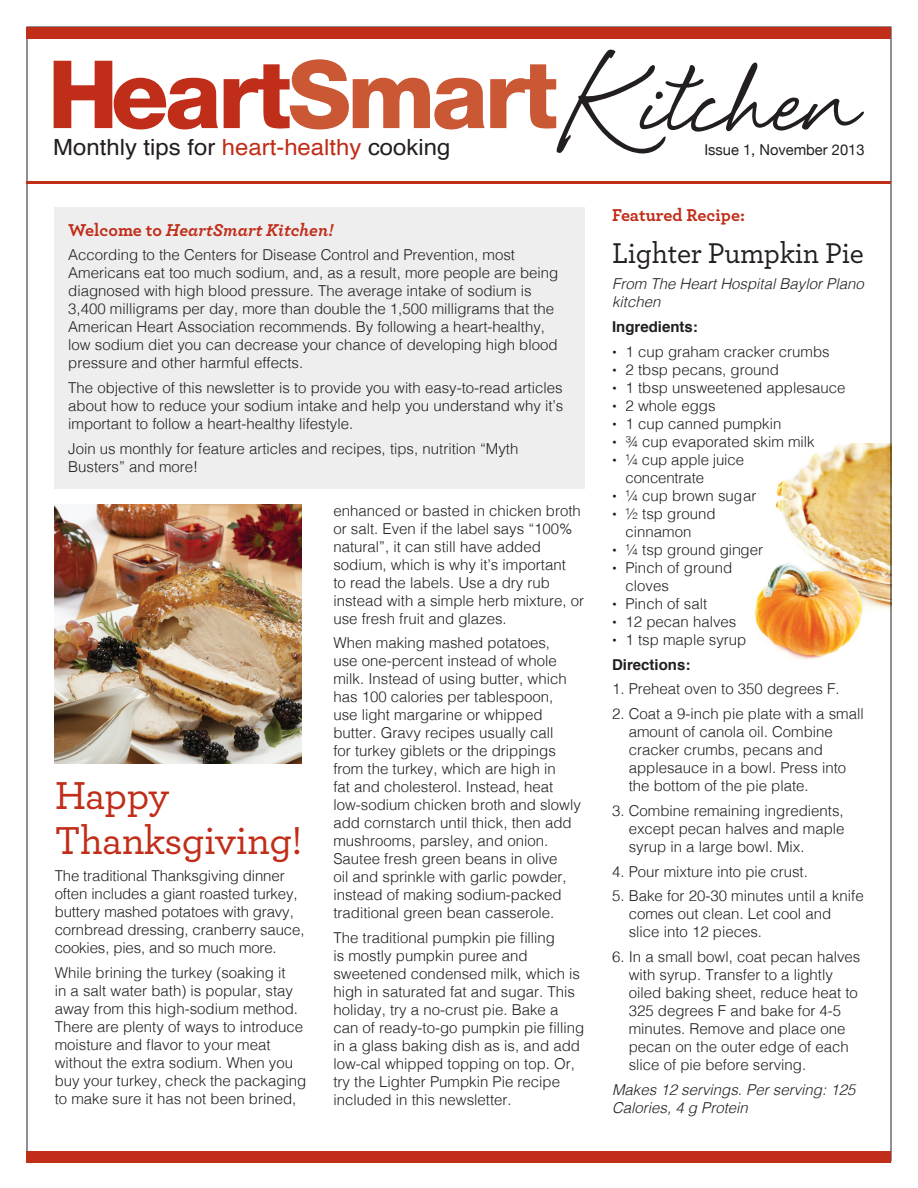
<style>
.page{position:relative;width:918px;height:1188px;background:#fff}
.page>*{position:absolute;margin:0;border:0;box-sizing:border-box;transform-origin:0 0}
.t1{font:181.5px "Eye Catching Pro";color:#231f20}
.t2{font:800 94.35px "Helvetica Neue";letter-spacing:-.04em;color:#c02d19}
.t3{font:500 40.8px/45px "Archer";letter-spacing:-.02em;color:#c02d19}
.t4{font:500 30px "Archer";letter-spacing:-.01em;color:#231f20}
.t5{font:22.35px "Helvetica";color:#231f20;scale:1.07 1}
.t6{font:italic 700 18px "Archer";color:#c02d19}
.t7{font:700 18px "Archer";color:#c02d19}
.t8{font:300 15px/18px "Helvetica";color:#231f20}
.t9{font:italic 300 15px/18px "Helvetica";color:#231f20}
.t10{font:15px "Helvetica Neue";color:#231f20}
.t11{font:700 15px "Helvetica";color:#231f20}
.s1{font-family:"Helvetica Neue";font-weight:800;font-size:94.35px;color:#cb5835}
.s2{font-size:204px}
.s3{color:#cb5835}
.s4{color:#c02d19}
.s5{font-style:normal}
.s6{font-weight:400;font-size:13.5px}
.s7{font-weight:700}
</style>
<div class="page">
<div style="left:27px;top:27px;width:864px;height:12px;background:#c02d19"></div>
<div style="left:27px;top:1151px;width:864px;height:12px;background:#c02d19"></div>
<hr style="left:27px;top:182px;width:864px;height:2px;background:#c02d19">
<div style="left:55px;top:208px;width:530px;height:281px;background:#eeeeef"></div>
<img style="left:55px;top:505px;width:247px;height:258px">
<img style="left:754px;top:443px;width:137px;height:224px">
<h1 class="t1" style="left:521px;top:28px;width:337px"><span class="s1">t</span><span class="s2">K</span>itchen</h1>
<h2 class="t2" style="left:48px;top:38px;width:479px">Heart<span class="s3">Smar</span></h2>
<h3 class="t5" style="left:53px;top:130px;width:373px">Monthly tips for <span class="s4">heart-healthy</span> cooking</h3>
<p class="t10" style="left:704px;top:139px;width:162px">Issue 1, November 2013</p>
<p class="t6" style="left:68px;top:215px;width:267px"><span class="s5">Welcome to</span> HeartSmart Kitchen!</p>
<p class="t8" style="left:68px;top:245px;width:492px">According to the Centers for Disease Control and Prevention, most Americans eat too much sodium, and, as a result, more people are being diagnosed with high blood pressure. The average intake of sodium is 3,400 milligrams per day, more than double the 1,500 milligrams that the American Heart Association recommends. By following a heart-healthy, low sodium diet you can decrease your chance of developing high blood pressure and other harmful effects.</p>
<p class="t8" style="left:68px;top:378px;width:497px;text-align:justify">The objective of this newsletter is to provide you with easy-to-read articles about how to reduce your sodium intake and help you understand why it’s important to follow a heart-healthy lifestyle.</p>
<p class="t8" style="left:68px;top:438px;width:452px">Join us monthly for feature articles and recipes, tips, nutrition “Myth<br>Busters” and more!</p>
<h3 class="t3" style="left:55px;top:771px;width:249px">Happy<br>Thanksgiving!</h3>
<p class="t8" style="left:55px;top:866px;width:251px">The traditional Thanksgiving dinner often includes a giant roasted turkey, buttery mashed potatoes with gravy, cornbread dressing, cranberry sauce, cookies, pies, and so much more.</p>
<p class="t8" style="left:55px;top:962px;width:253px">While brining the turkey (soaking it<br>in a salt water bath) is popular, stay away from this high-sodium method.<br>There are plenty of ways to introduce moisture and flavor to your meat without the extra sodium. When you buy your turkey, check the packaging to make sure it has not been brined,</p>
<p class="t8" style="left:333px;top:500px;width:252px">enhanced or basted in chicken broth or salt. Even if the label says “100% natural”, it can still have added sodium, which is why it’s important<br>to read the labels. Use a dry rub instead with a simple herb mixture, or use fresh fruit and glazes.</p>
<p class="t8" style="left:333px;top:633px;width:249px">When making mashed potatoes,<br>use one-percent instead of whole milk. Instead of using butter, which has 100 calories per tablespoon, use light margarine or whipped butter. Gravy recipes usually call<br>for turkey giblets or the drippings from the turkey, which are high in<br>fat and cholesterol. Instead, heat low-sodium chicken broth and slowly add cornstarch until thick, then add mushrooms, parsley, and onion.<br>Sautee fresh green beans in olive<br>oil and sprinkle with garlic powder, instead of making sodium-packed traditional green bean casserole.</p>
<p class="t8" style="left:333px;top:928px;width:252px">The traditional pumpkin pie filling<br>is mostly pumpkin puree and sweetened condensed milk, which is high in saturated fat and sugar. This holiday, try a no-crust pie. Bake a can of ready-to-go pumpkin pie filling in a glass baking dish as is, and add low-cal whipped topping on top. Or, try the Lighter Pumpkin Pie recipe included in this newsletter.</p>
<p class="t7" style="left:612px;top:201px;width:134px">Featured Recipe:</p>
<h3 class="t4" style="left:612px;top:231px;width:254px">Lighter Pumpkin Pie</h3>
<p class="t9" style="left:612px;top:274px;width:253px">From The Heart Hospital Baylor Plano kitchen</p>
<p class="t11" style="left:612px;top:315px;width:87px">Ingredients:</p>
<p class="t8" style="left:612px;top:341px;width:219px"><span class="s6">•</span> 1 cup graham cracker crumbs</p>
<p class="t8" style="left:612px;top:359px;width:168px"><span class="s6">•</span> 2 tbsp pecans, ground</p>
<p class="t8" style="left:612px;top:377px;width:235px"><span class="s6">•</span> 1 tbsp unsweetened applesauce</p>
<p class="t8" style="left:612px;top:395px;width:105px"><span class="s6">•</span> 2 whole eggs</p>
<p class="t8" style="left:612px;top:413px;width:171px"><span class="s6">•</span> 1 cup canned pumpkin</p>
<p class="t8" style="left:612px;top:431px;width:204px"><span class="s6">•</span> ¾ cup evaporated skim milk</p>
<p class="t8" style="left:626px;top:449px;width:120px;text-indent:-14px"><span class="s6">•</span> ¼ cup apple juice concentrate</p>
<p class="t8" style="left:612px;top:485px;width:146px"><span class="s6">•</span> ¼ cup brown sugar</p>
<p class="t8" style="left:626px;top:503px;width:92px;text-indent:-14px"><span class="s6">•</span> ½ tsp ground cinnamon</p>
<p class="t8" style="left:612px;top:539px;width:153px"><span class="s6">•</span> ¼ tsp ground ginger</p>
<p class="t8" style="left:626px;top:557px;width:108px;text-indent:-14px"><span class="s6">•</span> Pinch of ground cloves</p>
<p class="t8" style="left:612px;top:593px;width:97px"><span class="s6">•</span> Pinch of salt</p>
<p class="t8" style="left:612px;top:611px;width:126px"><span class="s6">•</span> 12 pecan halves</p>
<p class="t8" style="left:612px;top:626px;width:136px;line-height:24.8px"><span class="s6">•</span> 1 tsp maple syrup<br><span class="s7">Directions:</span></p>
<p class="t8" style="left:612px;top:679px;width:229px">1. Preheat oven to 350 degrees F.</p>
<p class="t8" style="left:629px;top:704px;width:237px;text-indent:-17px">2. Coat a 9-inch pie plate with a small amount of canola oil. Combine cracker crumbs, pecans and applesauce in a bowl. Press into the bottom of the pie plate.</p>
<p class="t8" style="left:629px;top:800px;width:217px;text-align:justify;text-indent:-17px">3. Combine remaining ingredients, except pecan halves and maple syrup in a large bowl. Mix.</p>
<p class="t8" style="left:612px;top:861px;width:197px">4. Pour mixture into pie crust.</p>
<p class="t8" style="left:629px;top:886px;width:237px;text-indent:-17px">5. Bake for 20-30 minutes until a knife comes out clean. Let cool and slice into 12 pieces.</p>
<p class="t8" style="left:629px;top:947px;width:233px;text-indent:-17px">6. In a small bowl, coat pecan halves with syrup. Transfer to a lightly oiled baking sheet, reduce heat to<br>325 degrees F and bake for 4-5 minutes. Remove and place one pecan on the outer edge of each slice of pie before serving.</p>
<p class="t9" style="left:612px;top:1080px;width:245px">Makes 12 servings. Per serving: 125<br>Calories, 4 g Protein</p>
</div>
